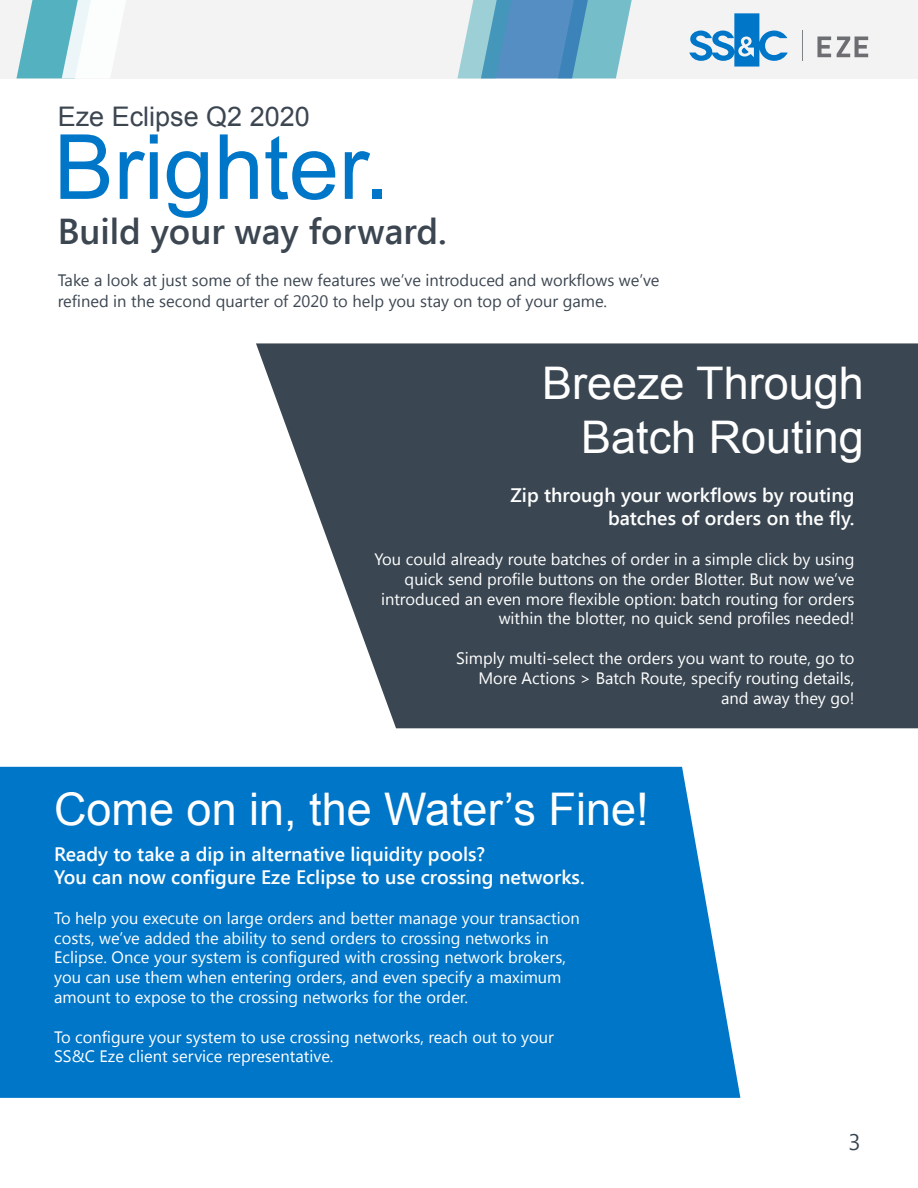
<style>
.page{position:relative;width:918px;height:1188px;background:#fff}
.page>*{position:absolute;margin:0;border:0;box-sizing:border-box;transform-origin:0 0}
.t1{font:90px "Arial";color:#0076c8}
.t2{font:45px "Arial";color:#fff}
.t3{font:600 36px "Segoe UI";color:#3c4651}
.t4{font:27px "Arial";color:#3c4651}
.t5{font:22.5px "Segoe UI";color:#394651}
.t6{font:600 19.5px "Segoe UI";color:#fff}
.t7{font:16.5px/19.8px "Segoe UI";color:#fff}
.t8{font:16.5px/21px "Segoe UI";color:#3c4651}
</style>
<div class="page">
<div style="left:509px;top:0;width:409px;height:78px;background:#f3f3f3"></div>
<div style="left:0;top:0;width:608px;height:78px;background:#f3f3f3"></div>
<svg style="left:16px;top:0;width:62px;height:78px"></svg>
<svg style="left:457px;top:0;width:175px;height:78px;background:#72acc9"></svg>
<svg style="left:689px;top:13px;width:99px;height:54px"></svg>
<svg style="left:817px;top:37px;width:14px;height:20px"></svg>
<svg style="left:837px;top:37px;width:31px;height:20px"></svg>
<hr style="left:802px;top:31px;width:1px;height:30px;background:#808385">
<div style="left:0;top:767px;width:740px;height:331px;background:#0076c8"></div>
<svg style="left:256px;top:343px;width:662px;height:385px;background:#4f5a64"></svg>
<p class="t4" style="left:58px;top:99px;width:254px">Eze Eclipse Q2 2020</p>
<p class="t1" style="left:54px;top:108px;width:337px">Brighter.</p>
<p class="t3" style="left:58px;top:206px;width:391px">Build your way forward.</p>
<p class="t8" style="left:58px;top:269px;width:603px">Take a look at just some of the new features we’ve introduced and workflows we’ve refined in the second quarter of 2020 to help you stay on top of your game.</p>
<p class="t2" style="left:542px;top:353px;width:323px">Breeze Through</p>
<p class="t2" style="left:581px;top:407px;width:284px">Batch Routing</p>
<p class="t6" style="left:510px;top:481px;width:346px">Zip through your workflows by routing</p>
<p class="t6" style="left:608px;top:505px;width:248px">batches of orders on the fly.</p>
<p class="t7" style="left:375px;top:548px;width:481px;text-align:right">You could already route batches of order in a simple click by using quick send profile buttons on the order Blotter. But now we’ve introduced an even more flexible option: batch routing for orders within the blotter, no quick send profiles needed!</p>
<p class="t7" style="left:456px;top:647px;width:400px">Simply multi-select the orders you want to route, go to</p>
<p class="t7" style="left:478px;top:667px;width:378px">More Actions &gt; Batch Route, specify routing details,</p>
<p class="t7" style="left:721px;top:687px;width:135px">and away they go!</p>
<p class="t2" style="left:54px;top:780px;width:596px">Come on in, the Water’s Fine!</p>
<p class="t6" style="left:54px;top:840px;width:432px">Ready to take a dip in alternative liquidity pools?</p>
<p class="t6" style="left:54px;top:864px;width:532px">You can now configure Eze Eclipse to use crossing networks.</p>
<p class="t7" style="left:54px;top:907px;width:527px">To help you execute on large orders and better manage your transaction costs, we’ve added the ability to send orders to crossing networks in Eclipse. Once your system is configured with crossing network brokers, you can use them when entering orders, and even specify a maximum amount to expose to the crossing networks for the order.</p>
<p class="t7" style="left:54px;top:1026px;width:501px">To configure your system to use crossing networks, reach out to your<br>SS&amp;C Eze client service representative.</p>
<p class="t5" style="left:849px;top:1127px;width:14px">3</p>
</div>
